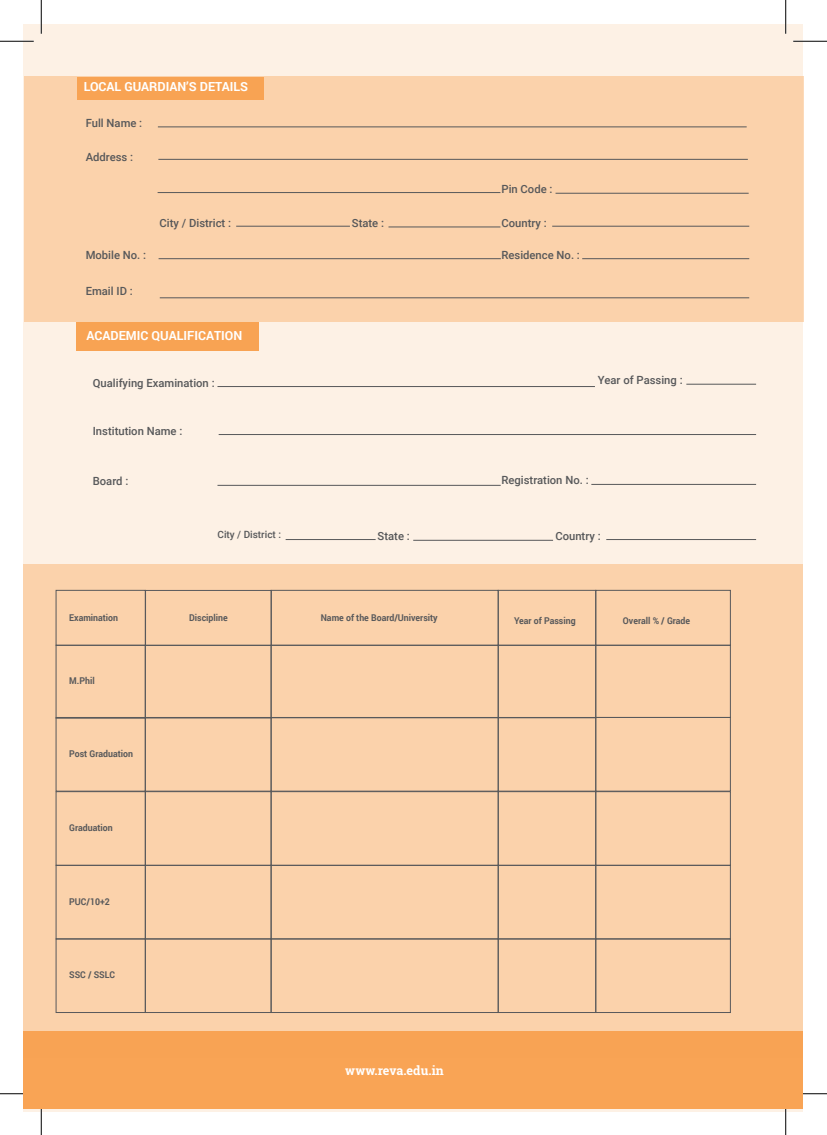
<style>
.page{position:relative;width:827px;height:1135px;background:#fff}
.page>*{position:absolute;margin:0;border:0;box-sizing:border-box;transform-origin:0 0}
.t1{font:700 12.5px "Roboto";color:#fff}
.t2{font:700 12.5px "Roboto Slab";color:#fff}
.t3{font:500 11.25px "Roboto";color:#57585a}
.t4{font:500 10px "Roboto";color:#57585a}
.t5{font:700 9.38px "Roboto";color:#58595b;scale:.93 1}
</style>
<div class="page">
<div style="left:24px;top:24px;width:779px;height:1087px;background:#fdf1e5"></div>
<hr style="left:0;top:40px;width:34px;height:2px;background:#fff">
<hr style="left:793px;top:40px;width:34px;height:2px;background:#fff">
<hr style="left:40px;top:0;width:2px;height:34px;background:#fff">
<hr style="left:40px;top:1101px;width:2px;height:34px;background:#fff">
<hr style="left:0;top:41px;width:34px;height:1px;background:#000">
<hr style="left:793px;top:41px;width:34px;height:1px;background:#000">
<hr style="left:0;top:1093px;width:34px;height:1px;background:#000">
<hr style="left:793px;top:1093px;width:34px;height:1px;background:#000">
<hr style="left:41px;top:0;width:1px;height:34px;background:#000">
<hr style="left:41px;top:1101px;width:1px;height:34px;background:#000">
<hr style="left:785px;top:0;width:1px;height:34px;background:#000">
<hr style="left:785px;top:1101px;width:1px;height:34px;background:#000">
<div style="left:24px;top:77px;width:779px;height:245px;background:#fbd2ab"></div>
<div style="left:77px;top:77px;width:186px;height:23px;background:#f8a353"></div>
<div style="left:77px;top:322px;width:182px;height:28px;background:#f8a353"></div>
<div style="left:23px;top:1031px;width:779px;height:78px;background:#f9a455"></div>
<hr style="left:552px;top:226px;width:197px;height:1px;background:#57585a">
<hr style="left:388px;top:227px;width:112px;height:1px;background:#57585a">
<hr style="left:236px;top:226px;width:114px;height:1px;background:#57585a">
<hr style="left:158px;top:192px;width:342px;height:1px;background:#57585a">
<hr style="left:555px;top:193px;width:193px;height:1px;background:#57585a">
<hr style="left:159px;top:258px;width:342px;height:1px;background:#57585a">
<hr style="left:582px;top:258px;width:167px;height:1px;background:#57585a">
<hr style="left:158px;top:159px;width:589px;height:1px;background:#57585a">
<hr style="left:160px;top:297px;width:589px;height:1px;background:#57585a">
<hr style="left:158px;top:127px;width:588px;height:1px;background:#57585a">
<div style="left:23px;top:564px;width:780px;height:494px;background:#fbd2ab"></div>
<div style="left:56px;top:590px;width:90px;height:56px;border:1px solid #58595b"></div>
<div style="left:145px;top:590px;width:127px;height:56px;border:1px solid #58595b"></div>
<div style="left:595px;top:590px;width:135px;height:56px;border:1px solid #58595b"></div>
<div style="left:56px;top:645px;width:90px;height:73px;border:1px solid #58595b"></div>
<div style="left:145px;top:645px;width:126px;height:73px;border:1px solid #58595b"></div>
<div style="left:595px;top:645px;width:135px;height:73px;border:1px solid #58595b"></div>
<div style="left:56px;top:717px;width:90px;height:74px;border:1px solid #58595b"></div>
<div style="left:145px;top:717px;width:126px;height:75px;border:1px solid #58595b"></div>
<div style="left:595px;top:717px;width:135px;height:74px;border:1px solid #58595b"></div>
<div style="left:56px;top:791px;width:90px;height:75px;border:1px solid #58595b"></div>
<div style="left:145px;top:791px;width:126px;height:75px;border:1px solid #58595b"></div>
<div style="left:595px;top:791px;width:135px;height:75px;border:1px solid #58595b"></div>
<div style="left:56px;top:865px;width:90px;height:74px;border:1px solid #58595b"></div>
<div style="left:145px;top:865px;width:126px;height:74px;border:1px solid #58595b"></div>
<div style="left:271px;top:590px;width:227px;height:56px;border:1px solid #58595b"></div>
<div style="left:271px;top:645px;width:227px;height:73px;border:1px solid #58595b"></div>
<div style="left:271px;top:717px;width:227px;height:75px;border:1px solid #58595b"></div>
<div style="left:271px;top:791px;width:227px;height:75px;border:1px solid #58595b"></div>
<div style="left:271px;top:865px;width:227px;height:74px;border:1px solid #58595b"></div>
<div style="left:498px;top:590px;width:98px;height:56px;border:1px solid #58595b"></div>
<div style="left:498px;top:645px;width:98px;height:73px;border:1px solid #58595b"></div>
<div style="left:498px;top:717px;width:98px;height:75px;border:1px solid #58595b"></div>
<div style="left:498px;top:791px;width:98px;height:75px;border:1px solid #58595b"></div>
<div style="left:498px;top:865px;width:98px;height:74px;border:1px solid #58595b"></div>
<div style="left:595px;top:865px;width:135px;height:74px;border:1px solid #58595b"></div>
<div style="left:56px;top:938px;width:90px;height:75px;border:1px solid #58595b"></div>
<div style="left:145px;top:938px;width:126px;height:75px;border:1px solid #58595b"></div>
<div style="left:271px;top:938px;width:227px;height:75px;border:1px solid #58595b"></div>
<div style="left:498px;top:938px;width:98px;height:75px;border:1px solid #58595b"></div>
<div style="left:595px;top:938px;width:135px;height:75px;border:1px solid #58595b"></div>
<hr style="left:606px;top:539px;width:150px;height:1px;background:#57585a">
<hr style="left:413px;top:540px;width:140px;height:1px;background:#57585a">
<hr style="left:285px;top:539px;width:90px;height:1px;background:#57585a">
<hr style="left:217px;top:485px;width:283px;height:1px;background:#57585a">
<hr style="left:591px;top:484px;width:165px;height:1px;background:#57585a">
<hr style="left:217px;top:386px;width:378px;height:1px;background:#57585a">
<hr style="left:686px;top:384px;width:70px;height:1px;background:#57585a">
<hr style="left:219px;top:434px;width:537px;height:1px;background:#57585a">
<p class="t1" style="left:84px;top:77px;width:166px">LOCAL GUARDIAN’S DETAILS</p>
<p class="t3" style="left:86px;top:115px;width:58px">Full Name :</p>
<p class="t3" style="left:86px;top:149px;width:49px">Address :</p>
<p class="t3" style="left:501px;top:181px;width:53px">Pin Code :</p>
<p class="t3" style="left:160px;top:215px;width:73px">City / District :</p>
<p class="t3" style="left:352px;top:215px;width:34px">State :</p>
<p class="t3" style="left:501px;top:215px;width:47px">Country :</p>
<p class="t3" style="left:86px;top:247px;width:62px">Mobile No. :</p>
<p class="t3" style="left:501px;top:247px;width:80px">Residence No. :</p>
<p class="t3" style="left:86px;top:284px;width:49px">Email ID :</p>
<p class="t1" style="left:86px;top:327px;width:157px">ACADEMIC QUALIFICATION</p>
<p class="t3" style="left:93px;top:375px;width:123px">Qualifying Examination :</p>
<p class="t3" style="left:598px;top:372px;width:86px">Year of Passing :</p>
<p class="t3" style="left:93px;top:423px;width:91px">Institution Name :</p>
<p class="t3" style="left:93px;top:473px;width:37px">Board :</p>
<p class="t3" style="left:501px;top:472px;width:89px">Registration No. :</p>
<p class="t5" style="left:69px;top:611px;width:54px">Examination</p>
<p class="t5" style="left:69px;top:674px;width:29px">M.Phil</p>
<p class="t5" style="left:69px;top:747px;width:70px">Post Graduation</p>
<p class="t5" style="left:69px;top:821px;width:48px">Graduation</p>
<p class="t5" style="left:69px;top:895px;width:45px">PUC/10+2</p>
<p class="t5" style="left:69px;top:968px;width:51px">SSC / SSLC</p>
<p class="t4" style="left:217px;top:527px;width:65px">City / District :</p>
<p class="t3" style="left:377px;top:528px;width:34px">State :</p>
<p class="t3" style="left:555px;top:528px;width:47px">Country :</p>
<p class="t5" style="left:189px;top:611px;width:43px">Discipline</p>
<p class="t5" style="left:321px;top:611px;width:127px">Name of the Board/University</p>
<p class="t5" style="left:514px;top:614px;width:68px">Year of Passing</p>
<p class="t5" style="left:623px;top:614px;width:74px">Overall % / Grade</p>
<p class="t2" style="left:345px;top:1062px;width:100px">www.reva.edu.in</p>
</div>
